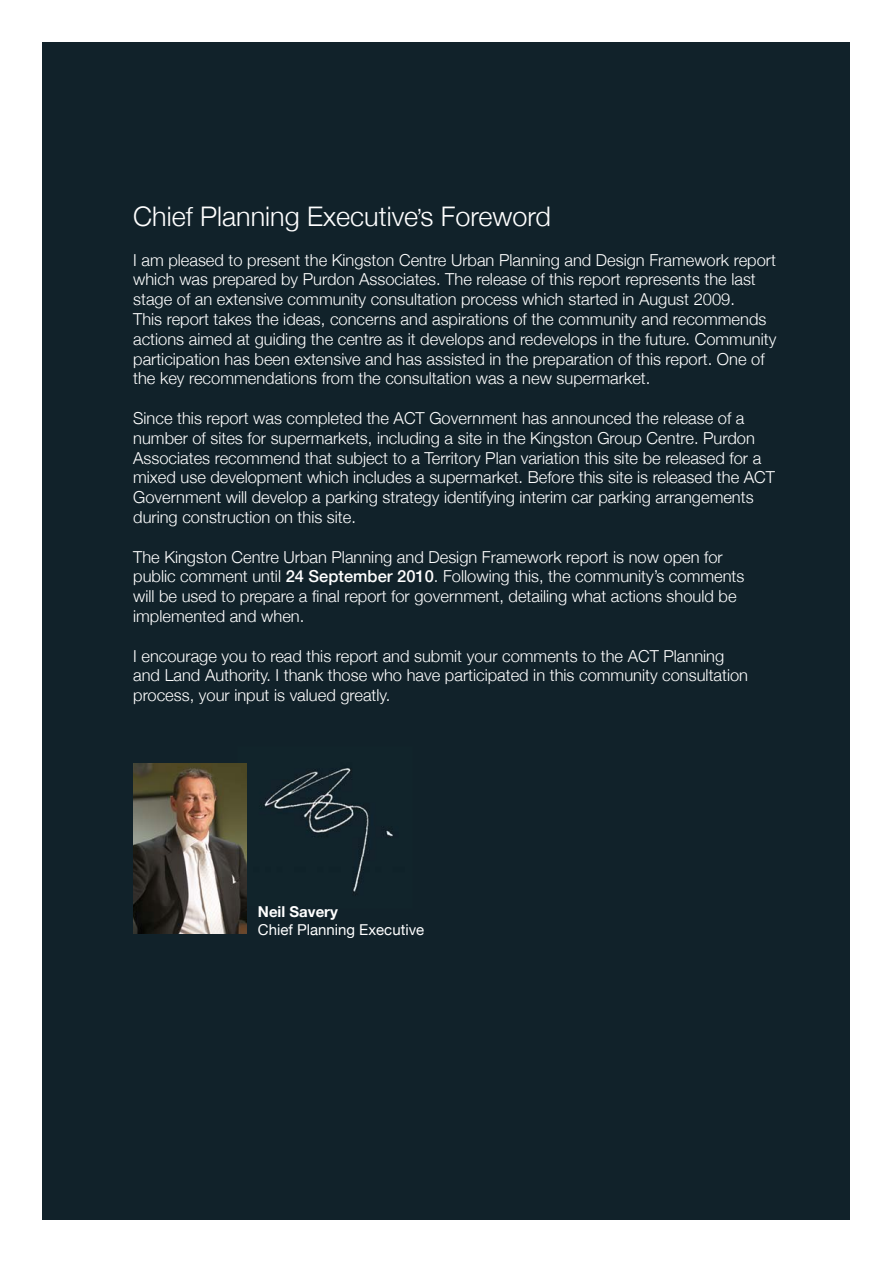
<style>
.page{position:relative;width:893px;height:1263px;background:#fff}
.page>*{position:absolute;margin:0;border:0;box-sizing:border-box;transform-origin:0 0}
.t1{font:300 27px "Helvetica Neue";color:#fff}
.t2{font:300 16.5px/19.8px "Helvetica Neue";color:#fff}
.t3{font:15px "Helvetica Neue";color:#fff}
.t4{font:700 15px "Helvetica Neue";color:#fff}
.s1{font-weight:500}
</style>
<div class="page">
<div style="left:43px;top:43px;width:807px;height:1177px;background:#11222a"></div>
<img style="left:264px;top:768px;width:129px;height:125px">
<img style="left:133px;top:763px;width:114px;height:170px">
<h1 class="t1" style="left:133px;top:200px;width:419px">Chief Planning Executives Foreword</h1>
<p class="t2" style="left:133px;top:249px;width:645px">I am pleased to present the Kingston Centre Urban Planning and Design Framework report which was prepared by Purdon Associates. The release of this report represents the last stage of an extensive community consultation process which started in August 2009.<br>This report takes the ideas, concerns and aspirations of the community and recommends actions aimed at guiding the centre as it develops and redevelops in the future. Community participation has been extensive and has assisted in the preparation of this report. One of the key recommendations from the consultation was a new supermarket.</p>
<p class="t2" style="left:133px;top:408px;width:643px">Since this report was completed the ACT Government has announced the release of a number of sites for supermarkets, including a site in the Kingston Group Centre. Purdon Associates recommend that subject to a Territory Plan variation this site be released for a mixed use development which includes a supermarket. Before this site is released the ACT Government will develop a parking strategy identifying interim car parking arrangements during construction on this site.</p>
<p class="t2" style="left:133px;top:546px;width:613px">The Kingston Centre Urban Planning and Design Framework report is now open for public comment until <span class="s1">24 September 2010</span>. Following this, the community’s comments will be used to prepare a final report for government, detailing what actions should be implemented and when.</p>
<p class="t2" style="left:133px;top:645px;width:616px">I encourage you to read this report and submit your comments to the ACT Planning and Land Authority. I thank those who have participated in this community consultation process, your input is valued greatly.</p>
<p class="t4" style="left:258px;top:903px;width:82px">N il Savery</p>
<p class="t3" style="left:258px;top:921px;width:168px">Chief Planning Executive</p>
<p class="t4" style="left:269px;top:903px;width:10px">e</p>
</div>
